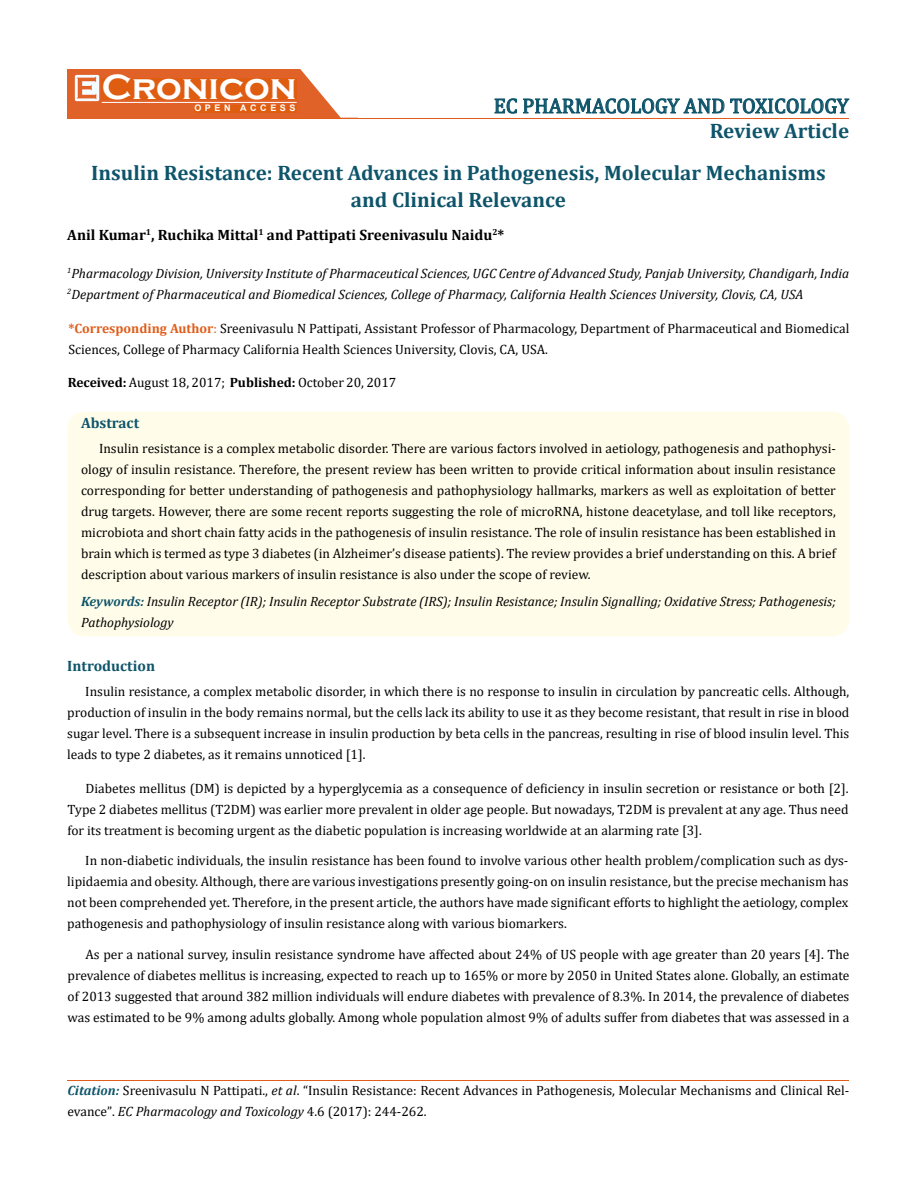
<style>
.page{position:relative;width:917px;height:1190px;background:#fff}
.page>*{position:absolute;margin:0;border:0;box-sizing:border-box;transform-origin:0 0}
.t1{font:700 36px "Copperplate Gothic";color:#fff}
.t2{font:700 21px/41.7px "Cambria";color:#0e546a}
.t3{font:21px "Cambria";color:#0e546a}
.t4{font:700 15px "Cambria";color:#000}
.t5{font:700 15px "Cambria";color:#0e546a}
.t6{font:13.5px/21px "Cambria";color:#000;text-align:justify}
.t7{font:italic 13.5px/21px "Cambria";color:#000}
.t8{font:700 9px "Arial";letter-spacing:.4em;color:#fff}
.s1{font-weight:700;color:#e05d1a}
.s2{color:#e05d1a}
.s3{font-weight:700}
.s4{font-weight:700;color:#0e546a}
.s5{font-weight:700;font-style:italic;color:#0e546a}
.s6{font-style:italic}
.s7{font-size:13.35px}
</style>
<div class="page">
<div style="left:67px;top:70px;width:290px;height:49px;background:#e06228"></div>
<svg style="left:300px;top:69px;width:58px;height:49px"></svg>
<img style="left:75px;top:75px;width:24px;height:26px">
<div style="left:102px;top:79px;width:195px;height:21px;background:#df5d11"></div>
<div style="left:194px;top:105px;width:103px;height:7px;background:#df5d11"></div>
<svg style="left:494px;top:98px;width:23px;height:16px"></svg>
<svg style="left:523px;top:98px;width:326px;height:16px"></svg>
<hr style="left:102px;top:102px;width:194px;height:1px;background:#fff">
<hr style="left:279px;top:118px;width:569px;height:1px;background:#e05d1a">
<hr style="left:67px;top:1080px;width:782px;height:1px;background:#e05d1a">
<div style="left:67px;top:411px;width:782px;height:225px;background:#fffde9;border-radius:18px"></div>
<h1 class="t1" style="left:102px;top:68px;width:196px">Cronicon</h1>
<p class="t8" style="left:194px;top:102px;width:103px">OPEN ACCESS</p>
<h2 class="t3" style="left:494px;top:93px;width:356px">EC PHARMACOLOGY AND TOXICOLOGY</h2>
<h2 class="t2" style="left:91px;top:109px;width:759px;text-indent:618px">Review Article<br>Insulin Resistance: Recent Advances in Pathogenesis, Molecular Mechanisms</h2>
<h2 class="t2" style="left:351px;top:178px;width:217px">and Clinical Relevance</h2>
<p class="t4" style="left:67px;top:224px;width:438px">Anil Kumar<sup>1</sup>, Ruchika Mittal<sup>1</sup> and Pattipati Sreenivasulu Naidu<sup>2</sup>*</p>
<p class="t7" style="left:67px;top:262px;width:783px"><sup>1</sup>Pharmacology Division, University Institute of Pharmaceutical Sciences, UGC Centre of Advanced Study, Panjab University, Chandigarh, India<br><sup>2</sup>Department of Pharmaceutical and Biomedical Sciences, College of Pharmacy, California Health Sciences University, Clovis, CA, USA</p>
<p class="t6" style="left:68px;top:318px;width:782px"><span class="s1">*Corresponding Author</span><span class="s2">:</span> Sreenivasulu N Pattipati, Assistant Professor of Pharmacology, Department of Pharmaceutical and Biomedical<br>Sciences, College of Pharmacy California Health Sciences University, Clovis, CA, USA.</p>
<p class="t6" style="left:68px;top:372px;width:330px"><span class="s3">Received:</span> August 18, 2017; <span class="s3">Published:</span> October 20, 2017</p>
<p class="t5" style="left:81px;top:413px;width:60px">Abstract</p>
<p class="t6" style="left:81px;top:438px;width:756px;text-indent:18px">Insulin resistance is a complex metabolic disorder. There are various factors involved in aetiology, pathogenesis and pathophysi&shy;ology of insulin resistance. Therefore, the present review has been written to provide critical information about insulin resistance corresponding for better understanding of pathogenesis and pathophysiology hallmarks, markers as well as exploitation of better drug targets. However, there are some recent reports suggesting the role of microRNA, histone deacetylase, and toll like receptors, microbiota and short chain fatty acids in the pathogenesis of insulin resistance. The role of insulin resistance has been established in brain which is termed as type 3 diabetes (in Alzheimer’s disease patients). The review provides a brief understanding on this. A brief description about various markers of insulin resistance is also under the scope of review.</p>
<p class="t7" style="left:81px;top:590px;width:756px"><span class="s4">Keywords:</span> Insulin Receptor (IR); Insulin Receptor Substrate (IRS); Insulin Resistance; Insulin Signalling; Oxidative Stress; Pathogenesis;<br>Pathophysiology</p>
<p class="t5" style="left:67px;top:655px;width:89px">Introduction</p>
<p class="t6" style="left:67px;top:680px;width:783px;text-indent:18px">Insulin resistance, a complex metabolic disorder, in which there is no response to insulin in circulation by pancreatic cells. Although, production of insulin in the body remains normal, but the cells lack its ability to use it as they become resistant, that result in rise in blood sugar level. There is a subsequent increase in insulin production by beta cells in the pancreas, resulting in rise of blood insulin level. This leads to type 2 diabetes, as it remains unnoticed [1].</p>
<p class="t6" style="left:67px;top:777px;width:782px;text-indent:18px">Diabetes mellitus (DM) is depicted by a hyperglycemia as a consequence of deficiency in insulin secretion or resistance or both [2].<br>Type 2 diabetes mellitus (T2DM) was earlier more prevalent in older age people. But nowadays, T2DM is prevalent at any age. Thus need for its treatment is becoming urgent as the diabetic population is increasing worldwide at an alarming rate [3].</p>
<p class="t6" style="left:67px;top:850px;width:782px;text-indent:18px">In non-diabetic individuals, the insulin resistance has been found to involve various other health problem/complication such as dys&shy;lipidaemia and obesity. Although, there are various investigations presently going-on on insulin resistance, but the precise mechanism has not been comprehended yet. Therefore, in the present article, the authors have made significant efforts to highlight the aetiology, complex pathogenesis and pathophysiology of insulin resistance along with various biomarkers.</p>
<p class="t6" style="left:67px;top:944px;width:783px;text-indent:18px">As per a national survey, insulin resistance syndrome have affected about 24% of US people with age greater than 20 years [4]. The prevalence of diabetes mellitus is increasing, expected to reach up to 165% or more by 2050 in United States alone. Globally, an estimate of 2013 suggested that around 382 million individuals will endure diabetes with prevalence of 8.3%. In 2014, the prevalence of diabetes was estimated to be 9% among adults globally. Among whole population almost 9% of adults suffer from diabetes that was assessed in a</p>
<p class="t6" style="left:67px;top:1079px;width:783px"><span class="s5">Citation:</span> Sreenivasulu N Pattipati., <span class="s6">et al</span>. “Insulin Resistance: Recent Advances in Pathogenesis, Molecular Mechanisms and Clinical Rel&shy;evance”<span class="s7">.</span> <span class="s6">EC Pharmacology and Toxicology</span> <span class="s7">4</span>.6 (2017): 244-262.</p>
</div>
